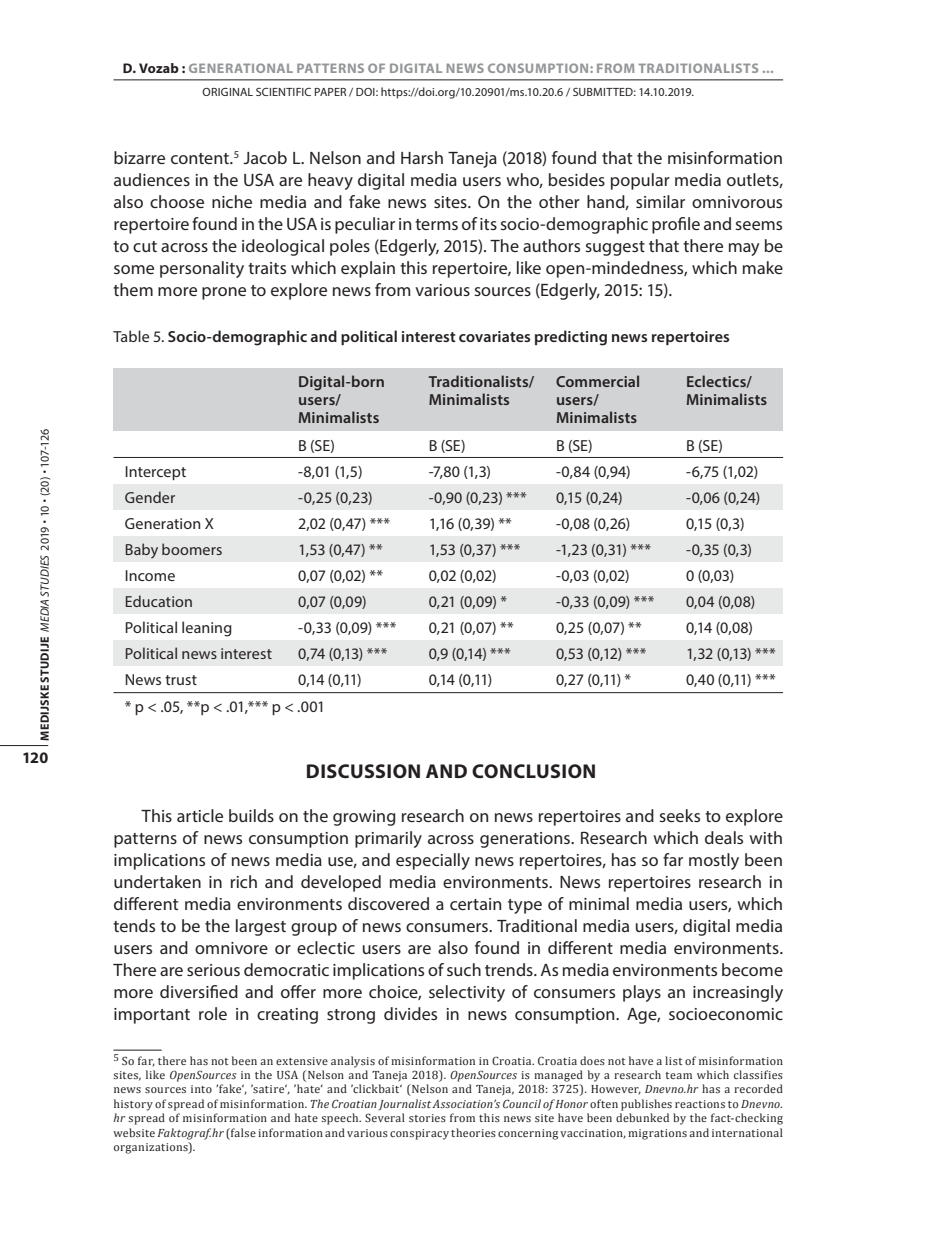
<style>
.page{position:relative;width:925px;height:1236px;background:#fff}
.page>*{position:absolute;margin:0;border:0;box-sizing:border-box;transform-origin:0 0}
.t1{font:700 20px "Myriad Pro";letter-spacing:.025em;color:#231f20}
.t2{font:18px/22px "Myriad Pro";letter-spacing:.005em;color:#231f20;text-align:justify}
.t3{font:16px/26px "Myriad Pro";letter-spacing:-.02em;color:#231f20}
.t4{font:16px/26px "Myriad Pro";letter-spacing:-.015em;color:#231f20}
.t5{font:600 16px/18px "Myriad Pro";letter-spacing:.01em;color:#231f20}
.t6{font:16px/26px "Myriad Pro";letter-spacing:.005em;color:#231f20}
.t7{font:700 16px "Myriad Pro";color:#231f20}
.t8{font:700 14px "Myriad Pro";letter-spacing:.035em;color:#949698}
.t9{font:12px/14.4px "Cambria";letter-spacing:.035em;color:#231f20;text-align:justify}
.t10{font:12px "Myriad Pro";letter-spacing:.015em;color:#231f20}
.t11{font:12px "Myriad Pro";letter-spacing:-.025em;color:#231f20}
.s1{font-weight:700}
.s2{font-style:italic}
.s3{color:#231f20}
.s4{font-weight:400}
</style>
<div class="page">
<hr style="left:113px;top:79px;width:669px;height:1px;background:#231f20">
<hr style="left:0;top:745px;width:48px;height:1px;background:#231f20">
<hr style="left:113px;top:1050px;width:49px;height:1px;background:#231f20">
<div style="left:113px;top:536px;width:669px;height:25px;background:#e7e8e8"></div>
<div style="left:113px;top:484px;width:669px;height:25px;background:#e7e8e8"></div>
<div style="left:113px;top:588px;width:669px;height:25px;background:#e7e8e8"></div>
<div style="left:113px;top:640px;width:669px;height:25px;background:#e7e8e8"></div>
<div style="left:113px;top:369px;width:669px;height:62px;background:#d1d3d4"></div>
<hr style="left:113px;top:692px;width:669px;height:1px;background:#231f20">
<hr style="left:113px;top:457px;width:669px;height:1px;background:#231f20">
<p class="t11" style="left:37px;top:741px;width:313px;rotate:-90deg"><span class="s1">MEDIJSKE STUDIJE</span> <span class="s2">MEDIA STUDIES</span> 2019 <sup>.</sup> 10 <sup>.</sup> (20) <sup>.</sup> 107-126</p>
<p class="t7" style="left:22px;top:747px;width:28px">120</p>
<p class="t8" style="left:123px;top:59px;width:284px"><span class="s3">D. VOZAB :</span> GENERATIONAL PATTERNS OF DIGIT</p>
<p class="t8" style="left:426px;top:59px;width:101px">AL NEWS CONSUMPTI</p>
<p class="t8" style="left:568px;top:59px;width:104px">ON: FROM TRADITI</p>
<p class="t8" style="left:692px;top:59px;width:46px">ONALISTS</p>
<p class="t8" style="left:761px;top:59px;width:13px">...</p>
<p class="t10" style="left:202px;top:84px;width:492px">ORIGINAL SCIENTIFIC PAPER / DOI: https://doi.org/10.20901/ms.10.20.6 / SUBMITTED: 14.10.2019.</p>
<p class="t2" style="left:113px;top:146px;width:671px">bizarre content.<sup>5</sup> Jacob L. Nelson and Harsh Taneja (2018) found that the misinformation audiences in the USA are heavy digital media users who, besides popular media outlets, also choose niche media and fake news sites. On the other hand, similar omnivorous repertoire found in the USA is peculiar in terms of its socio-demographic profile and seems to cut across the ideological poles (Edgerly, 2015). The authors suggest that there may be some personality traits which explain this repertoire, like open-mindedness, which make them more prone to explore news from various sources (Edgerly, 2015: 15).</p>
<p class="t5" style="left:113px;top:327px;width:617px"><span class="s4">Table 5.</span> Socio-demographic and political interest covariates predicting news repertoires</p>
<p class="t5" style="left:298px;top:372px;width:88px">Digital-born users/<br>Minimalists</p>
<p class="t6" style="left:298px;top:432px;width:38px">B (SE)</p>
<p class="t5" style="left:428px;top:372px;width:107px">Traditionalists/<br>Minimalists</p>
<p class="t6" style="left:428px;top:432px;width:38px">B (SE)</p>
<p class="t5" style="left:555px;top:372px;width:86px">Commercial users/<br>Minimalists</p>
<p class="t6" style="left:555px;top:432px;width:38px">B (SE)</p>
<p class="t5" style="left:685px;top:372px;width:83px">Eclectics/<br>Minimalists</p>
<p class="t6" style="left:685px;top:432px;width:38px">B (SE)</p>
<p class="t6" style="left:125px;top:458px;width:149px">Intercept<br>Gender<br>Generation X<br>Baby boomers<br>Income<br>Education<br>Political leaning<br>Political news interest<br>News trust</p>
<p class="t3" style="left:298px;top:458px;width:100px">-8,01 (1,5) -0,25 (0,23)<br>2,02 (0,47) ***<br>1,53 (0,47) **<br>0,07 (0,02) **<br>0,07 (0,09) -0,33 (0,09) ***<br>0,74 (0,13) ***<br>0,14 (0,11)</p>
<p class="t3" style="left:428px;top:458px;width:100px">-7,80 (1,3) -0,90 (0,23) ***<br>1,16 (0,39) **<br>1,53 (0,37) ***<br>0,02 (0,02)<br>0,21 (0,09) *<br>0,21 (0,07) **<br>0,9 (0,14) ***<br>0,14 (0,11)</p>
<p class="t4" style="left:555px;top:458px;width:100px">-0,84 (0,94)<br>0,15 (0,24) -0,08 (0,26) -1,23 (0,31) *** -0,03 (0,02) -0,33 (0,09) ***<br>0,25 (0,07) **<br>0,53 (0,12) ***<br>0,27 (0,11) *</p>
<p class="t4" style="left:685px;top:458px;width:91px">-6,75 (1,02) -0,06 (0,24)<br>0,15 (0,3) -0,35 (0,3)<br>0 (0,03)<br>0,04 (0,08)<br>0,14 (0,08)<br>1,32 (0,13) ***<br>0,40 (0,11) ***</p>
<p class="t6" style="left:125px;top:693px;width:202px">* p &lt; .05, **p &lt; .01,*** p &lt; .001</p>
<p class="t1" style="left:306px;top:758px;width:292px">DISCUSSION AND CONCLUSION</p>
<p class="t2" style="left:113px;top:804px;width:671px;text-indent:28px">This article builds on the growing research on news repertoires and seeks to explore patterns of news consumption primarily across generations. Research which deals with implications of news media use, and especially news repertoires, has so far mostly been undertaken in rich and developed media environments. News repertoires research in different media environments discovered a certain type of minimal media users, which tends to be the largest group of news consumers. Traditional media users, digital media users and omnivore or eclectic users are also found in different media environments.<br>There are serious democratic implications of such trends. As media environments become more diversified and offer more choice, selectivity of consumers plays an increasingly important role in creating strong divides in news consumption. Age, socioeconomic</p>
<p class="t9" style="left:113px;top:1053px;width:671px"><sup>5</sup> So far, there has not been an extensive analysis of misinformation in Croatia. Croatia does not have a list of misinformation sites, like <span class="s2">OpenSources</span> in the USA (Nelson and Taneja 2018). <span class="s2">OpenSources</span> is managed by a research team which classifies news sources into ’fake‘, ’satire‘, ’hate‘ and ’clickbait‘ (Nelson and Taneja, 2018: 3725). However, <span class="s2">Dnevno.hr</span> has a recorded history of spread of misinformation. <span class="s2">The Croatian Journalist Association’s Council of Honor</span> often publishes reactions to <span class="s2">Dnevno. hr</span> spread of misinformation and hate speech. Several stories from this news site have been debunked by the fact-checking website <span class="s2">Faktograf.hr</span> (false information and various conspiracy theories concerning vaccination, migrations and international organizations).</p>
</div>
